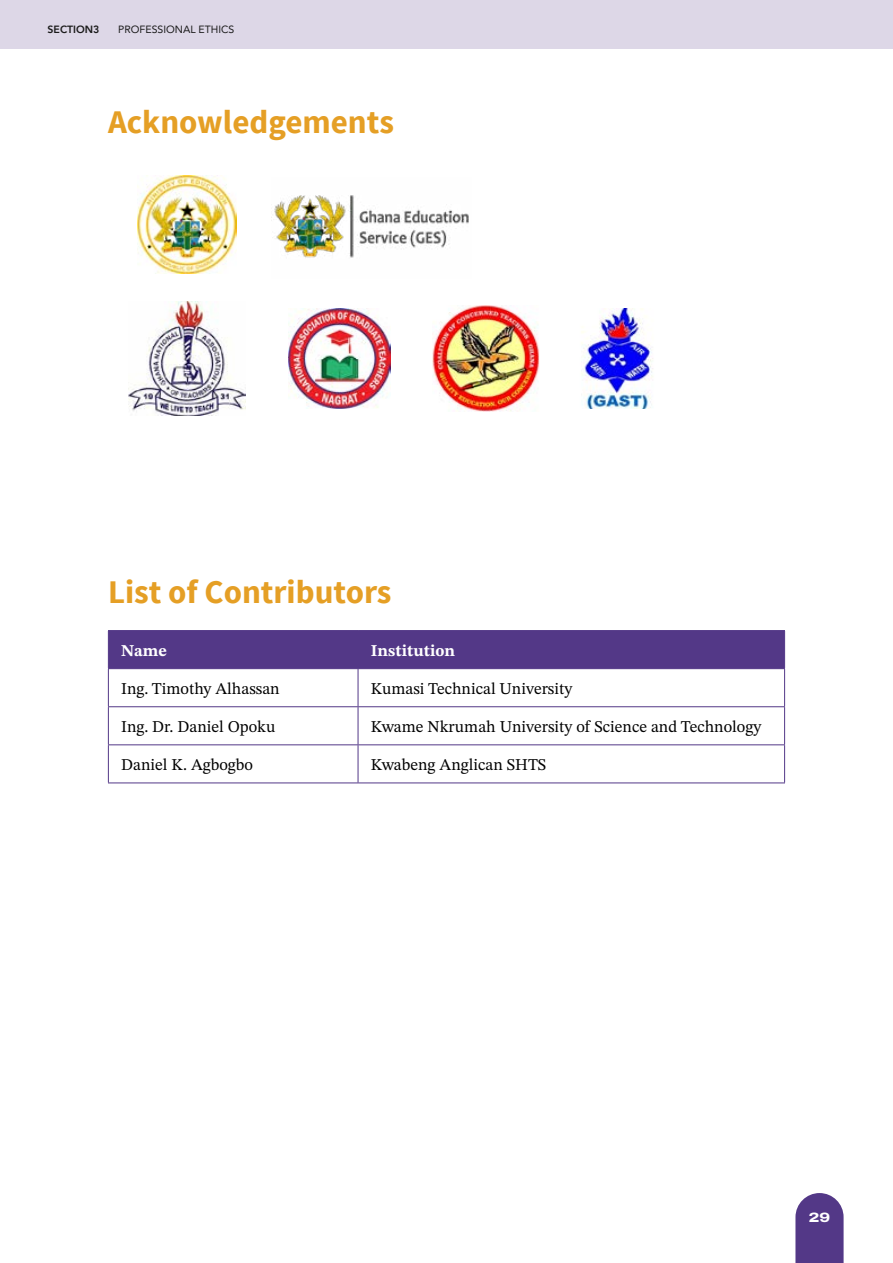
<style>
.page{position:relative;width:893px;height:1263px;background:#fff}
.page>*{position:absolute;margin:0;border:0;box-sizing:border-box;transform-origin:0 0}
.t1{font:700 33px "Source Sans Pro";color:#e59f25}
.t2{font:16.5px "STIX Two Text";color:#000}
.t3{font:700 16.5px "STIX Two Text";color:#fff}
.t4{font:800 13.5px "Archivo Expanded";color:#fff}
.t5{font:10.5px "Avenir";color:#1a1a1a}
.t6{font:800 10.5px "Avenir";color:#1a1a1a}
</style>
<div class="page">
<div style="left:0;top:0;width:893px;height:49px;background:#ddd7e7"></div>
<svg style="left:795px;top:1193px;width:49px;height:70px;background:#624a92"></svg>
<img style="left:137px;top:175px;width:99px;height:99px">
<img style="left:272px;top:195px;width:197px;height:63px">
<img style="left:129px;top:301px;width:116px;height:114px">
<img style="left:289px;top:308px;width:101px;height:100px">
<img style="left:432px;top:305px;width:108px;height:106px">
<img style="left:581px;top:308px;width:72px;height:100px">
<div style="left:109px;top:631px;width:675px;height:37px;background:#533887"></div>
<hr style="left:108px;top:630px;width:250px;height:1px;background:#533887">
<hr style="left:108px;top:631px;width:1px;height:37px;background:#533887">
<hr style="left:358px;top:630px;width:427px;height:1px;background:#533887">
<hr style="left:358px;top:631px;width:1px;height:37px;background:#533887">
<hr style="left:784px;top:631px;width:1px;height:37px;background:#533887">
<hr style="left:108px;top:668px;width:250px;height:1px;background:#533887">
<hr style="left:108px;top:669px;width:1px;height:37px;background:#533887">
<hr style="left:358px;top:668px;width:427px;height:1px;background:#533887">
<hr style="left:358px;top:669px;width:1px;height:37px;background:#533887">
<hr style="left:784px;top:669px;width:1px;height:37px;background:#533887">
<hr style="left:108px;top:706px;width:250px;height:1px;background:#533887">
<hr style="left:108px;top:707px;width:1px;height:37px;background:#533887">
<hr style="left:358px;top:706px;width:427px;height:1px;background:#533887">
<hr style="left:358px;top:707px;width:1px;height:37px;background:#533887">
<hr style="left:784px;top:707px;width:1px;height:37px;background:#533887">
<hr style="left:108px;top:744px;width:250px;height:1px;background:#533887">
<hr style="left:108px;top:745px;width:1px;height:37px;background:#533887">
<hr style="left:358px;top:744px;width:427px;height:1px;background:#533887">
<hr style="left:358px;top:745px;width:1px;height:37px;background:#533887">
<hr style="left:784px;top:745px;width:1px;height:37px;background:#533887">
<hr style="left:108px;top:782px;width:250px;height:1px;background:#533887">
<hr style="left:358px;top:782px;width:427px;height:1px;background:#533887">
<p class="t6" style="left:48px;top:21px;width:53px">SECTION3</p>
<p class="t5" style="left:118px;top:21px;width:118px">PROFESSIONAL ETHICS</p>
<h1 class="t1" style="left:108px;top:101px;width:287px">Acknowledgements</h1>
<h1 class="t1" style="left:108px;top:571px;width:285px">List of Contributors</h1>
<p class="t3" style="left:121px;top:639px;width:47px">Name</p>
<p class="t3" style="left:371px;top:639px;width:86px">Institution</p>
<p class="t2" style="left:121px;top:677px;width:160px">Ing. Timothy Alhassan</p>
<p class="t2" style="left:371px;top:677px;width:203px">Kumasi Technical University</p>
<p class="t2" style="left:121px;top:715px;width:156px">Ing. Dr. Daniel Opoku</p>
<p class="t2" style="left:371px;top:715px;width:392px">Kwame Nkrumah University of Science and Technology</p>
<p class="t2" style="left:121px;top:753px;width:133px">Daniel K. Agbogbo</p>
<p class="t2" style="left:371px;top:753px;width:177px">Kwabeng Anglican SHTS</p>
<p class="t4" style="left:809px;top:1207px;width:23px">29</p>
</div>
